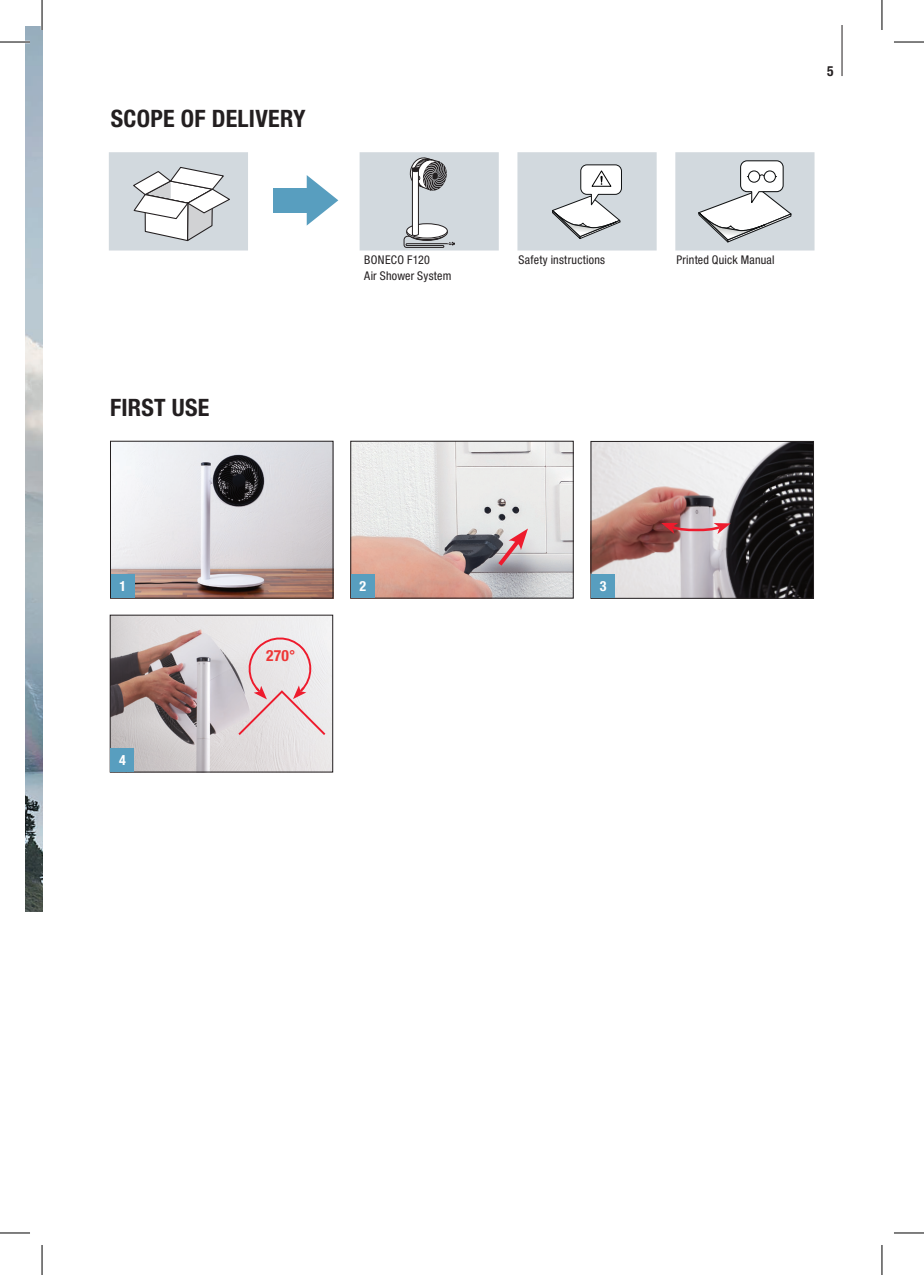
<style>
.page{position:relative;width:924px;height:1275px;background:#fff}
.page>*{position:absolute;margin:0;border:0;box-sizing:border-box;transform-origin:0 0}
.t1{font:700 condensed 24px "Helvetica Neue LTW1 G";letter-spacing:.01em;color:#231f20}
.t2{font:700 condensed 15.4px "Helvetica Neue LTW1 G";color:#ee3636}
.t3{font:700 condensed 14px "Helvetica Neue LTW1 G";color:#fff}
.t4{font:700 condensed 14px "Helvetica Neue LTW1 G";color:#231f20;scale:.96 1}
.t5{font:condensed 12px/16px "Helvetica Neue LTW1 G";letter-spacing:.02em;color:#231f20}
</style>
<div class="page">
<hr style="left:841px;top:25px;width:1px;height:51px;background:#231f20">
<div style="left:110px;top:153px;width:137px;height:96px;background:#d2d9de"></div>
<svg style="left:133px;top:167px;width:97px;height:74px"></svg>
<div style="left:109px;top:152px;width:139px;height:98px;border:2px solid #d2d9de"></div>
<div style="left:360px;top:153px;width:137px;height:96px;background:#d2d9de"></div>
<svg style="left:403px;top:157px;width:51px;height:90px"></svg>
<div style="left:359px;top:152px;width:139px;height:98px;border:2px solid #d2d9de"></div>
<div style="left:518px;top:153px;width:137px;height:96px;background:#d2d9de"></div>
<svg style="left:552px;top:164px;width:70px;height:75px"></svg>
<div style="left:517px;top:152px;width:139px;height:98px;border:2px solid #d2d9de"></div>
<div style="left:676px;top:153px;width:137px;height:96px;background:#d2d9de"></div>
<svg style="left:698px;top:160px;width:93px;height:83px"></svg>
<div style="left:675px;top:152px;width:139px;height:98px;border:2px solid #d2d9de"></div>
<img style="left:352px;top:443px;width:219px;height:153px">
<div style="left:350px;top:441px;width:223px;height:157px;border:1px solid #231f20"></div>
<img style="left:112px;top:617px;width:219px;height:153px">
<div style="left:110px;top:615px;width:223px;height:157px;border:1px solid #231f20"></div>
<img style="left:112px;top:443px;width:219px;height:153px">
<div style="left:110px;top:441px;width:223px;height:157px;border:1px solid #231f20"></div>
<div style="left:111px;top:574px;width:24px;height:24px;background:#589ebf"></div>
<div style="left:351px;top:574px;width:24px;height:24px;background:#589ebf"></div>
<div style="left:110px;top:748px;width:24px;height:23px;background:#589ebf"></div>
<div style="left:273px;top:188px;width:42px;height:25px;background:#589ebf"></div>
<svg style="left:306px;top:175px;width:32px;height:50px"></svg>
<img style="left:25px;top:26px;width:17px;height:885px">
<svg style="left:236px;top:633px;width:91px;height:104px;background:#e7d6d9"></svg>
<img style="left:592px;top:443px;width:219px;height:153px">
<div style="left:590px;top:441px;width:223px;height:157px;border:1px solid #231f20"></div>
<div style="left:591px;top:575px;width:23px;height:23px;background:#589ebf"></div>
<svg style="left:661px;top:523px;width:69px;height:11px"></svg>
<svg style="left:494px;top:528px;width:33px;height:42px"></svg>
<hr style="left:0;top:41px;width:30px;height:2px;background:#fff">
<hr style="left:41px;top:0;width:2px;height:30px;background:#fff">
<hr style="left:0;top:42px;width:30px;height:1px;background:#000">
<hr style="left:893px;top:42px;width:30px;height:1px;background:#000">
<hr style="left:0;top:1232px;width:30px;height:1px;background:#000">
<hr style="left:893px;top:1232px;width:30px;height:1px;background:#000">
<hr style="left:42px;top:0;width:1px;height:30px;background:#000">
<hr style="left:42px;top:1245px;width:1px;height:30px;background:#000">
<hr style="left:881px;top:0;width:1px;height:30px;background:#000">
<hr style="left:881px;top:1245px;width:1px;height:30px;background:#000">
<h1 class="t1" style="left:111px;top:104px;width:196px">SCOPE OF DELIVERY</h1>
<h1 class="t1" style="left:110px;top:393px;width:101px">FIRST USE</h1>
<p class="t4" style="left:826px;top:63px;width:8px">5</p>
<p class="t5" style="left:364px;top:251px;width:89px">BONECO F120<br>Air Shower System</p>
<p class="t5" style="left:518px;top:251px;width:88px">Safety instructions</p>
<p class="t5" style="left:676px;top:251px;width:100px">Printed Quick Manual</p>
<p class="t3" style="left:119px;top:578px;width:8px">1</p>
<p class="t3" style="left:359px;top:578px;width:8px">2</p>
<p class="t3" style="left:119px;top:751px;width:8px">4</p>
<p class="t2" style="left:266px;top:646px;width:31px">270°</p>
<p class="t3" style="left:599px;top:578px;width:8px">3</p>
</div>
